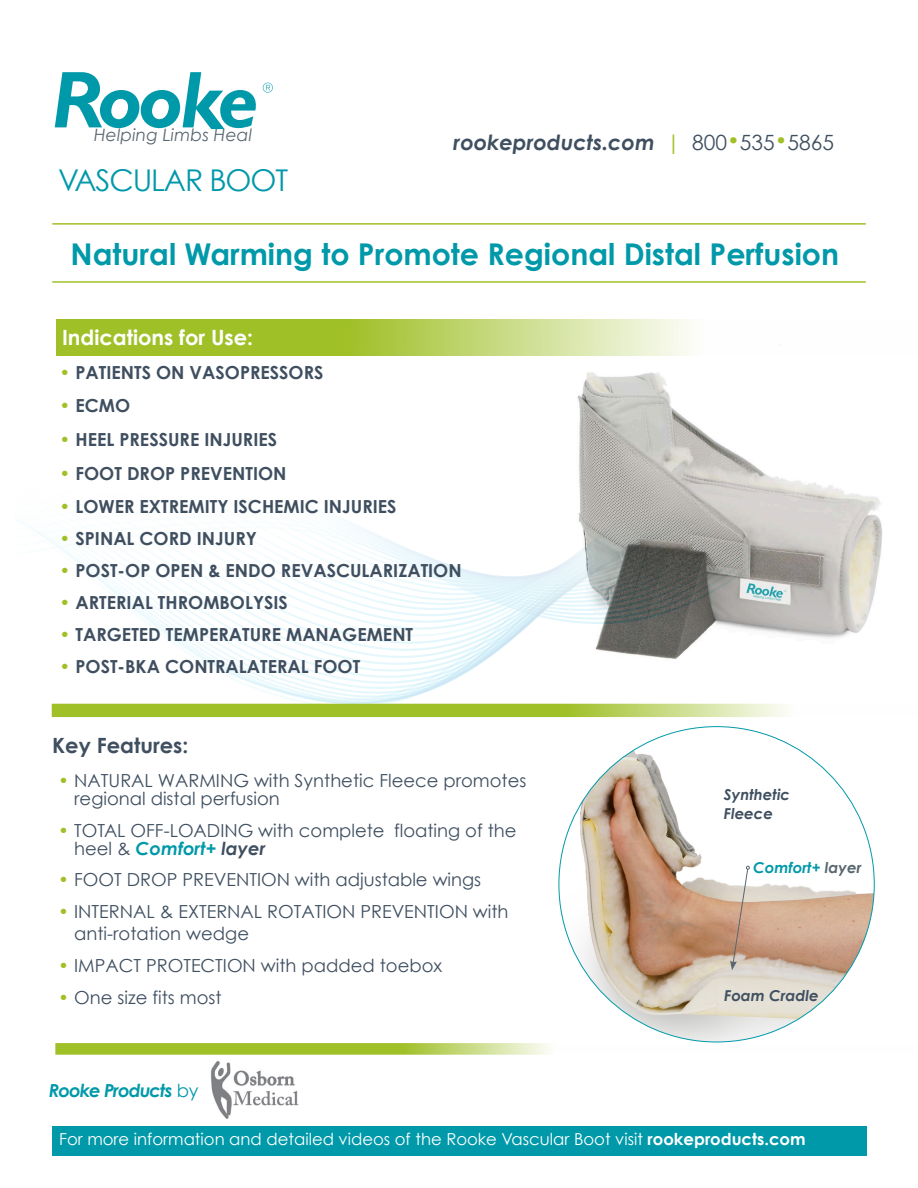
<style>
.page{position:relative;width:918px;height:1188px;background:#fff}
.page>*{position:absolute;margin:0;border:0;box-sizing:border-box;transform-origin:0 0}
.Green_Bulleted_list{font:700 30px "Century Gothic";color:#0099a9}
.t1{font:30px "Century Gothic";letter-spacing:-.035em;color:#0098aa}
.t2{font:italic 700 21px "Century Gothic";color:#3f4f60}
.t3{font:700 21px "Century Gothic";color:#fff}
.t4{font:700 21px "Century Gothic";color:#3f4f60}
.t5{font:18px/18px "Century Gothic";color:#3f4f60}
.t6{font:700 18px "Century Gothic";color:#3f4f60}
.t7{font:italic 700 18px "Century Gothic";letter-spacing:-.05em;color:#0099a9}
.t8{font:italic 17.1px "Century Gothic";letter-spacing:.01em;color:#586670}
.t9{font:16.5px "Century Gothic";color:#fff}
.t10{font:italic 700 15px "Century Gothic";color:#3f4f60}
.Paragraph_Style_1{font:italic 700 15px "Century Gothic";color:#0099a9}
.s1{font-weight:400;font-style:normal;color:#a0c028}
.s2{font-weight:400;font-style:normal}
.s3{color:#a0c028}
.s4{font-weight:700;font-style:italic;color:#0099a9}
.s5{font-weight:700;font-style:italic}
.s6{font-weight:400;font-style:normal;color:#0098aa}
.s7{color:#586670}
.s8{font-weight:700}
</style>
<div class="page">
<img style="left:577px;top:372px;width:184px;height:99px">
<svg style="left:55px;top:1043px;width:495px;height:12px;background:#b0ca4c"></svg>
<svg style="left:579px;top:471px;width:189px;height:5px"></svg>
<svg style="left:28px;top:488px;width:854px;height:215px"></svg>
<div style="left:52px;top:1126px;width:815px;height:29px;background:#0099a9"></div>
<svg style="left:56px;top:319px;width:635px;height:37px;background:#b7cf5e"></svg>
<svg style="left:55px;top:72px;width:218px;height:57px"></svg>
<hr style="left:52px;top:223px;width:814px;height:2px;background:#a0c028">
<hr style="left:52px;top:281px;width:814px;height:2px;background:#a0c028">
<svg style="left:52px;top:704px;width:734px;height:13px;background:#adc846"></svg>
<img style="left:559px;top:727px;width:315px;height:315px;border-radius:158px">
<svg style="left:730px;top:866px;width:20px;height:104px"></svg>
<img style="left:210px;top:1061px;width:89px;height:58px">
<p class="t8" style="left:94px;top:123px;width:160px">Helping Limbs Heal</p>
<p class="t1" style="left:58px;top:159px;width:232px">VASCULAR BOOT</p>
<p class="t2" style="left:454px;top:126px;width:382px">rookeproducts.com <span class="s1">|</span> <span class="s2">800</span><span class="s1">•</span><span class="s2">535</span><span class="s1">•</span><span class="s2">5865</span></p>
<p class="Green_Bulleted_list" style="left:71px;top:231px;width:770px">Natural Warming to Promote Regional Distal Perfusion</p>
<p class="t3" style="left:62px;top:321px;width:193px">Indications for Use:</p>
<p class="t6" style="left:59px;top:359px;width:266px"><span class="s3">•</span> PATIENTS ON VASOPRESSORS</p>
<p class="t6" style="left:59px;top:392px;width:72px"><span class="s3">•</span> ECMO</p>
<p class="t6" style="left:59px;top:426px;width:219px"><span class="s3">•</span> HEEL PRESSURE INJURIES</p>
<p class="t6" style="left:59px;top:459px;width:229px"><span class="s3">•</span> FOOT DROP PREVENTION</p>
<p class="t6" style="left:59px;top:493px;width:339px"><span class="s3">•</span> LOWER EXTREMITY ISCHEMIC INJURIES</p>
<p class="t6" style="left:59px;top:525px;width:199px"><span class="s3">•</span> SPINAL CORD INJURY</p>
<p class="t6" style="left:59px;top:557px;width:404px"><span class="s3">•</span> POST-OP OPEN &amp; ENDO REVASCULARIZATION</p>
<p class="t6" style="left:59px;top:589px;width:230px"><span class="s3">•</span> ARTERIAL THROMBOLYSIS</p>
<p class="t6" style="left:59px;top:621px;width:355px"><span class="s3">•</span> TARGETED TEMPERATURE MANAGEMENT</p>
<p class="t6" style="left:59px;top:653px;width:302px"><span class="s3">•</span> POST-BKA CONTRALATERAL FOOT</p>
<p class="t4" style="left:52px;top:730px;width:138px">Key Features:</p>
<p class="t5" style="left:74px;top:771px;width:454px;text-indent:-16px"><span class="s3">•</span> NATURAL WARMING with Synthetic Fleece promotes regional distal perfusion</p>
<p class="t5" style="left:74px;top:821px;width:444px;text-indent:-16px"><span class="s3">•</span> TOTAL OFF-LOADING with complete floating of the heel &amp; <span class="s4">Comfort+</span> <span class="s5">layer</span></p>
<p class="t5" style="left:58px;top:870px;width:425px"><span class="s3">•</span> FOOT DROP PREVENTION with adjustable wings</p>
<p class="t5" style="left:74px;top:901px;width:436px;line-height:21.6px;text-indent:-16px"><span class="s3">•</span> INTERNAL &amp; EXTERNAL ROTATION PREVENTION with anti-rotation wedge</p>
<p class="t5" style="left:58px;top:956px;width:386px"><span class="s3">•</span> IMPACT PROTECTION with padded toebox</p>
<p class="t5" style="left:58px;top:988px;width:165px"><span class="s3">•</span> One size fits most</p>
<p class="t7" style="left:49px;top:1077px;width:151px">Rooke Products <span class="s6">by</span></p>
<p class="t10" style="left:724px;top:783px;width:68px">Synthetic</p>
<p class="t10" style="left:724px;top:803px;width:51px">Fleece</p>
<p class="Paragraph_Style_1" style="left:753px;top:856px;width:110px">Comfort+ <span class="s7">layer</span></p>
<p class="t10" style="left:724px;top:985px;width:96px">Foam Cradle</p>
<p class="t9" style="left:59px;top:1128px;width:748px">For more information and detailed videos of the Rooke Vascular Boot visit <span class="s8">rookeproducts.com</span></p>
</div>
